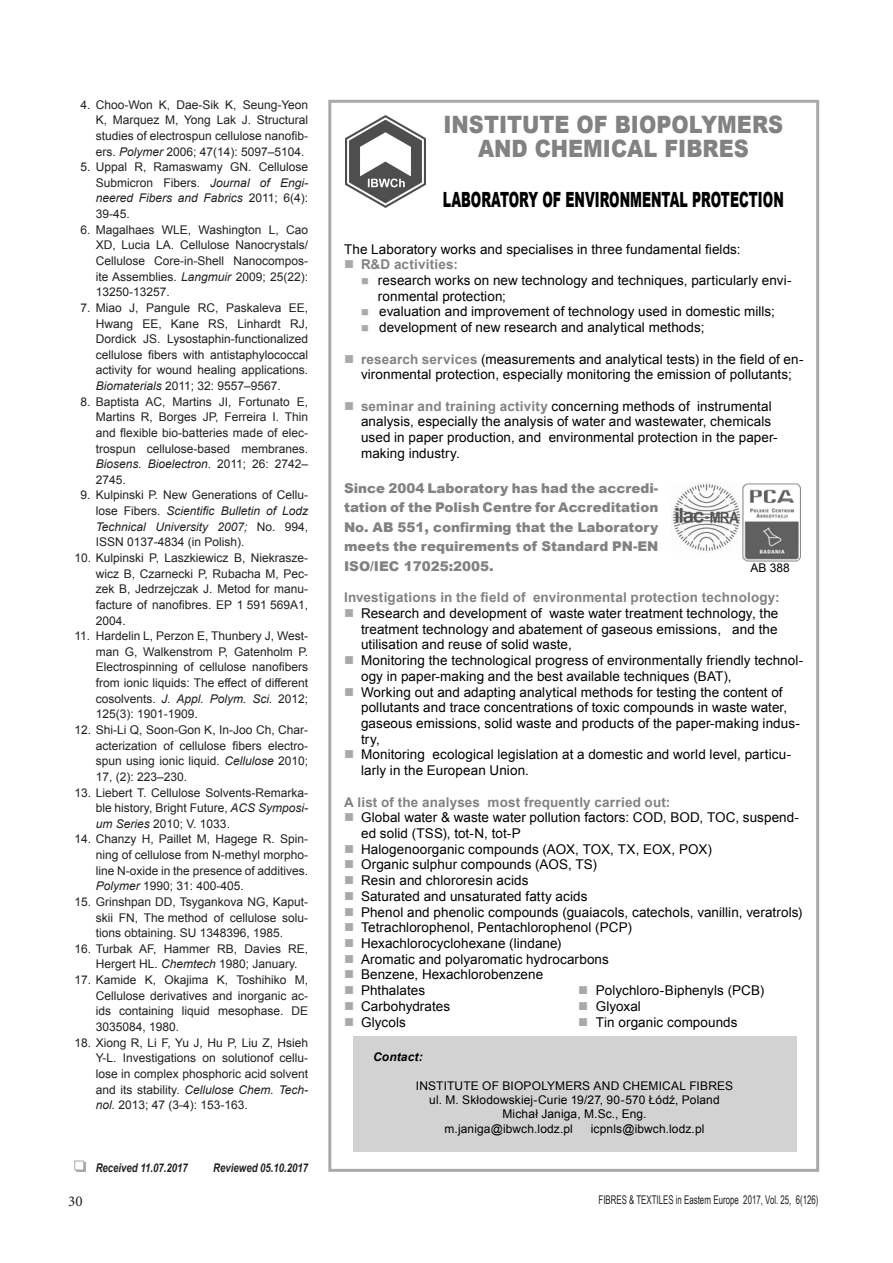
<style>
.page{position:relative;width:893px;height:1263px;background:#fff}
.page>*{position:absolute;margin:0;border:0;box-sizing:border-box;transform-origin:0 0}
.t1{font:900 24px/24px "Arial";color:#828282;text-align:center;scale:.87 1}
.t2{font:900 21px "Arial";color:#000;scale:.6 1}
.t3{font:15px "Minion Pro";color:#000}
.t4{font:15px "Minion Pro";color:#231f20}
.t5{font:13.5px/15.8px "Arial";letter-spacing:.005em;color:#000}
.t6{font:900 13.5px/19.5px "Arial";color:#828282;text-align:justify}
.t7{font:700 13.5px "Arial";letter-spacing:.015em;color:#828282}
.references{font:12px/15.6px "Arial";color:#231f20;text-align:justify}
.t8{font:12px "Arial";letter-spacing:.01em;color:#000}
.t9{font:12px "Arial Narrow";color:#231f20;scale:.8 1}
.references-2{font:italic 700 12px "Arial";color:#231f20;scale:.8 1}
.t10{font:italic 700 12px "Arial";letter-spacing:.015em;color:#000}
.s1{font-style:italic}
.s2{color:#a9a9a9}
.s3{font-weight:700;color:#828282}
</style>
<div class="page">
<div style="left:76px;top:1161px;width:10px;height:10px;background:#a8a9ad"></div>
<div style="left:74px;top:1160px;width:10px;height:10px;background:#fff;border:1px solid #a8a9ad"></div>
<div style="left:353px;top:1037px;width:444px;height:115px;background:#d2d2d2"></div>
<img style="left:345px;top:115px;width:81px;height:93px">
<div style="left:328px;top:100px;width:491px;height:1072px;border:3px solid #a9a9a9"></div>
<img style="left:742px;top:483px;width:59px;height:79px">
<img style="left:672px;top:482px;width:69px;height:70px">
<p class="references" style="left:96px;top:97px;width:214px;text-indent:-15px">4. Choo-Won K, Dae-Sik K, Seung-Yeon K, Marquez M, Yong Lak J. Structural studies of electrospun cellulose nanofib&shy;ers. <span class="s1">Polymer</span> 2006; 47(14): 5097–5104.</p>
<p class="references" style="left:96px;top:159px;width:214px;text-indent:-15px">5. Uppal R, Ramaswamy GN. Cellulose Submicron Fibers. <span class="s1">Journal of Engi&shy;neered Fibers and Fabrics</span> 2011; 6(4):<br>39-45.</p>
<p class="references" style="left:96px;top:222px;width:214px;text-indent:-15px">6. Magalhaes WLE, Washington L, Cao XD, Lucia LA. Cellulose Nanocrystals/ Cellulose Core-in-Shell Nanocompos&shy;ite Assemblies. <span class="s1">Langmuir</span> 2009; 25(22):<br>13250-13257.</p>
<p class="references" style="left:96px;top:300px;width:214px;text-indent:-15px">7. Miao J, Pangule RC, Paskaleva EE, Hwang EE, Kane RS, Linhardt RJ, Dordick JS. Lysostaphin-functionalized cellulose fibers with antistaphylococcal activity for wound healing applications.<br><span class="s1">Biomaterials</span> 2011; 32: 9557–9567.</p>
<p class="references" style="left:96px;top:394px;width:214px;text-indent:-15px">8. Baptista AC, Martins JI, Fortunato E, Martins R, Borges JP, Ferreira I. Thin and flexible bio-batteries made of elec&shy;trospun cellulose-based membranes.<br><span class="s1">Biosens. Bioelectron</span>. 2011; 26: 2742– 2745.</p>
<p class="references" style="left:96px;top:488px;width:214px;text-indent:-15px">9. Kulpinski P. New Generations of Cellu&shy;lose Fibers. <span class="s1">Scientific Bulletin of Lodz Technical University 2007;</span> No. 994, ISSN 0137-4834 (in Polish).</p>
<p class="references" style="left:96px;top:550px;width:214px;text-indent:-21px">10. Kulpinski P, Laszkiewicz B, Niekrasze&shy;wicz B, Czarnecki P, Rubacha M, Pec&shy;zek B, Jedrzejczak J. Metod for manu&shy;facture of nanofibres. EP 1 591 569A1, 2004.</p>
<p class="references" style="left:96px;top:628px;width:214px;text-indent:-21px">11. Hardelin L, Perzon E, Thunbery J, West&shy;man G, Walkenstrom P, Gatenholm P.<br>Electrospinning of cellulose nanofibers from ionic liquids: The effect of different cosolvents. <span class="s1">J. Appl. Polym. Sci.</span> 2012; 125(3): 1901-1909.</p>
<p class="references" style="left:96px;top:722px;width:214px;text-indent:-21px">12. Shi-Li Q, Soon-Gon K, In-Joo Ch, Char&shy;acterization of cellulose fibers electro&shy;spun using ionic liquid. <span class="s1">Cellulose</span> 2010; 17, (2): 223–230.</p>
<p class="references" style="left:96px;top:785px;width:214px;text-indent:-21px">13. Liebert T. Cellulose Solvents-Remarka&shy;ble history, Bright Future, <span class="s1">ACS Symposi&shy;um Series</span> 2010; V. 1033.</p>
<p class="references" style="left:96px;top:831px;width:214px;text-indent:-21px">14. Chanzy H, Paillet M, Hagege R. Spin&shy;ning of cellulose from N-methyl morpho&shy;line N-oxide in the presence of additives.<br><span class="s1">Polymer</span> 1990; 31: 400-405.</p>
<p class="references" style="left:96px;top:894px;width:214px;text-indent:-21px">15. Grinshpan DD, Tsygankova NG, Kaput&shy;skii FN, The method of cellulose solu&shy;tions obtaining. SU 1348396, 1985.</p>
<p class="references" style="left:96px;top:941px;width:214px;text-indent:-21px">16. Turbak AF, Hammer RB, Davies RE,<br>Hergert HL. <span class="s1">Chemtech</span> 1980; January.</p>
<p class="references" style="left:96px;top:972px;width:214px;text-indent:-21px">17. Kamide K, Okajima K, Toshihiko M, Cellulose derivatives and inorganic ac&shy;ids containing liquid mesophase. DE 3035084, 1980.</p>
<p class="references" style="left:96px;top:1035px;width:214px;text-indent:-21px">18. Xiong R, Li F, Yu J, Hu P, Liu Z, Hsieh Y-L. Investigations on solutionof cellu&shy;lose in complex phosphoric acid solvent and its stability. <span class="s1">Cellulose Chem. Tech&shy;nol.</span> 2013; 47 (3-4): 153-163.</p>
<p class="references-2" style="left:96px;top:1159px;width:117px">Received 11.07.2017</p>
<p class="references-2" style="left:213px;top:1159px;width:120px">Reviewed 05.10.2017</p>
<p class="t1" style="left:443px;top:111px;width:392px">INSTITUTE OF BIOPOLYMERS<br>AND CHEMICAL FIBRES</p>
<p class="t2" style="left:443px;top:184px;width:569px">LABORATORY OF ENVIRONMENTAL PROTECTION</p>
<p class="t5" style="left:344px;top:241px;width:398px">The Laboratory works and specialises in three fundamental fields:</p>
<p class="t7" style="left:344px;top:255px;width:115px"><span class="s2">■</span> R&amp;D activities:</p>
<p class="t5" style="left:378px;top:272px;width:415px;text-indent:-17px"><span class="s2">■</span> research works on new technology and techniques, particularly envi&shy;ronmental protection;</p>
<p class="t5" style="left:361px;top:304px;width:415px"><span class="s2">■</span> evaluation and improvement of technology used in domestic mills;</p>
<p class="t5" style="left:361px;top:320px;width:345px"><span class="s2">■</span> development of new research and analytical methods;</p>
<p class="t5" style="left:344px;top:351px;width:461px;text-align:center"><span class="s2">■</span> <span class="s3">research services</span> (measurements and analytical tests) in the field of en&shy;vironmental protection, especially monitoring the emission of pollutants;</p>
<p class="t5" style="left:361px;top:398px;width:418px;text-indent:-17px"><span class="s2">■</span> <span class="s3">seminar and training activity</span> concerning methods of instrumental analysis, especially the analysis of water and wastewater, chemicals used in paper production, and environmental protection in the paper&shy;making industry.</p>
<p class="t6" style="left:344px;top:478px;width:316px">Since 2004 Laboratory has had the accredi&shy;tation of the Polish Centre for Accreditation No. AB 551, confirming that the Laboratory meets the requirements of Standard PN-EN ISO/IEC 17025:2005.</p>
<p class="t7" style="left:344px;top:588px;width:437px">Investigations in the field of environmental protection technology:</p>
<p class="t5" style="left:361px;top:605px;width:419px;text-align:justify;text-indent:-17px"><span class="s2">■</span> Research and development of waste water treatment technology, the treatment technology and abatement of gaseous emissions, and the utilisation and reuse of solid waste,</p>
<p class="t5" style="left:361px;top:653px;width:444px;text-indent:-17px"><span class="s2">■</span> Monitoring the technological progress of environmentally friendly technol&shy;ogy in paper-making and the best available techniques (BAT),</p>
<p class="t5" style="left:361px;top:684px;width:440px;text-indent:-17px"><span class="s2">■</span> Working out and adapting analytical methods for testing the content of pollutants and trace concentrations of toxic compounds in waste water, gaseous emissions, solid waste and products of the paper-making indus&shy;try,</p>
<p class="t5" style="left:361px;top:747px;width:432px;text-indent:-17px"><span class="s2">■</span> Monitoring ecological legislation at a domestic and world level, particu&shy;larly in the European Union.</p>
<p class="t7" style="left:344px;top:793px;width:328px">A list of the analyses most frequently carried out:</p>
<p class="t5" style="left:361px;top:810px;width:440px;text-indent:-17px"><span class="s2">■</span> Global water &amp; waste water pollution factors: COD, BOD, TOC, suspend&shy;ed solid (TSS), tot-N, tot-P</p>
<p class="t5" style="left:344px;top:841px;width:369px"><span class="s2">■</span> Halogenoorganic compounds (AOX, TOX, TX, EOX, POX)</p>
<p class="t5" style="left:344px;top:857px;width:254px"><span class="s2">■</span> Organic sulphur compounds (AOS, TS)</p>
<p class="t5" style="left:344px;top:873px;width:186px"><span class="s2">■</span> Resin and chlororesin acids</p>
<p class="t5" style="left:344px;top:888px;width:245px"><span class="s2">■</span> Saturated and unsaturated fatty acids</p>
<p class="t5" style="left:344px;top:904px;width:460px"><span class="s2">■</span> Phenol and phenolic compounds (guaiacols, catechols, vanillin, veratrols)</p>
<p class="t5" style="left:344px;top:920px;width:289px"><span class="s2">■</span> Tetrachlorophenol, Pentachlorophenol (PCP)</p>
<p class="t5" style="left:344px;top:935px;width:219px"><span class="s2">■</span> Hexachlorocyclohexane (lindane)</p>
<p class="t5" style="left:344px;top:951px;width:266px"><span class="s2">■</span> Aromatic and polyaromatic hydrocarbons</p>
<p class="t5" style="left:344px;top:967px;width:201px"><span class="s2">■</span> Benzene, Hexachlorobenzene</p>
<p class="t5" style="left:344px;top:983px;width:83px"><span class="s2">■</span> Phthalates</p>
<p class="t5" style="left:578px;top:983px;width:187px"><span class="s2">■</span> Polychloro-Biphenyls (PCB)</p>
<p class="t5" style="left:344px;top:998px;width:108px"><span class="s2">■</span> Carbohydrates</p>
<p class="t5" style="left:578px;top:998px;width:64px"><span class="s2">■</span> Glyoxal</p>
<p class="t5" style="left:344px;top:1014px;width:63px"><span class="s2">■</span> Glycols</p>
<p class="t5" style="left:578px;top:1014px;width:161px"><span class="s2">■</span> Tin organic compounds</p>
<p class="t10" style="left:373px;top:1049px;width:51px">Contact:</p>
<p class="t8" style="left:416px;top:1078px;width:319px">INSTITUTE OF BIOPOLYMERS AND CHEMICAL FIBRES</p>
<p class="t8" style="left:429px;top:1092px;width:292px">ul. M. Skłodowskiej-Curie 19/27, 90-570 Łódź, Poland</p>
<p class="t8" style="left:502px;top:1106px;width:146px">Michał Janiga, M.Sc., Eng.</p>
<p class="t8" style="left:445px;top:1121px;width:130px">m.janiga@ibwch.lodz.pl</p>
<p class="t8" style="left:591px;top:1121px;width:115px">icpnls@ibwch.lodz.pl</p>
<p class="t8" style="left:750px;top:560px;width:41px">AB 388</p>
<p class="t3" style="left:805px;top:1189px;width:23px">101</p>
<p class="t4" style="left:68px;top:1191px;width:16px">30</p>
<p class="t9" style="left:599px;top:1191px;width:276px">FIBRES &amp; TEXTILES in Eastern Europe 2017, Vol. 25, 6(126)</p>
</div>
